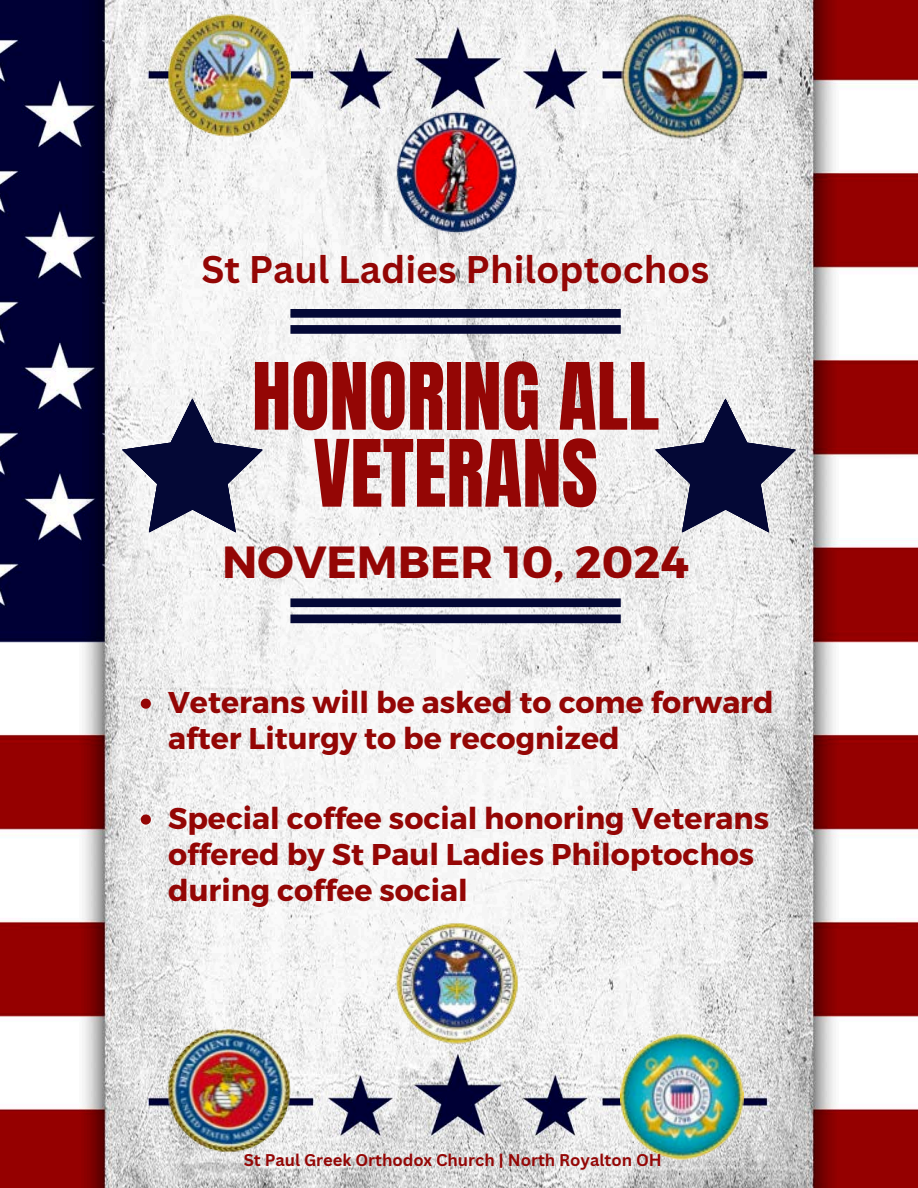
<style>
.page{position:relative;width:918px;height:1188px;background:#fff}
.page>*{position:absolute;margin:0;border:0;box-sizing:border-box;transform-origin:0 0}
.t1{font:78.75px/76.9px "Anton";color:#940605;text-align:center}
.t2{font:700 45px "Montserrat";color:#940605}
.t3{font:700 37.5px "Canva Sans";color:#940605}
.t4{font:700 30px/36px "Montserrat";color:#940605}
.t5{font:700 16.5px "Canva Sans";color:#940605}
</style>
<div class="page">
<img style="left:0;top:0;width:918px;height:1188px">
<svg style="left:290px;top:598px;width:331px;height:25px"></svg>
<svg style="left:290px;top:309px;width:331px;height:25px"></svg>
<svg style="left:655px;top:399px;width:141px;height:133px"></svg>
<svg style="left:122px;top:399px;width:141px;height:133px"></svg>
<img style="left:167px;top:13px;width:124px;height:123px">
<img style="left:620px;top:13px;width:124px;height:126px">
<img style="left:167px;top:1029px;width:124px;height:123px">
<img style="left:620px;top:1033px;width:124px;height:126px">
<img style="left:394px;top:109px;width:123px;height:126px">
<img style="left:394px;top:922px;width:124px;height:123px">
<svg style="left:141px;top:699px;width:10px;height:10px"></svg>
<svg style="left:141px;top:814px;width:10px;height:11px"></svg>
<p class="t3" style="left:201px;top:243px;width:509px">St Paul Ladies Philoptochos</p>
<p class="t1" style="left:252px;top:359px;width:409px">HONORING ALL<br>VETERANS</p>
<p class="t2" style="left:222px;top:532px;width:468px">NOVEMBER 10, 2024</p>
<h2 class="t4" style="left:168px;top:683px;width:607px">Veterans will be asked to come forward after Liturgy to be recognized</h2>
<p class="t4" style="left:168px;top:799px;width:602px">Special coffee social honoring Veterans offered by St Paul Ladies Philoptochos during coffee social</p>
<p class="t5" style="left:244px;top:1148px;width:419px">St Paul Greek Orthodox Church | North Royalton OH</p>
</div>
